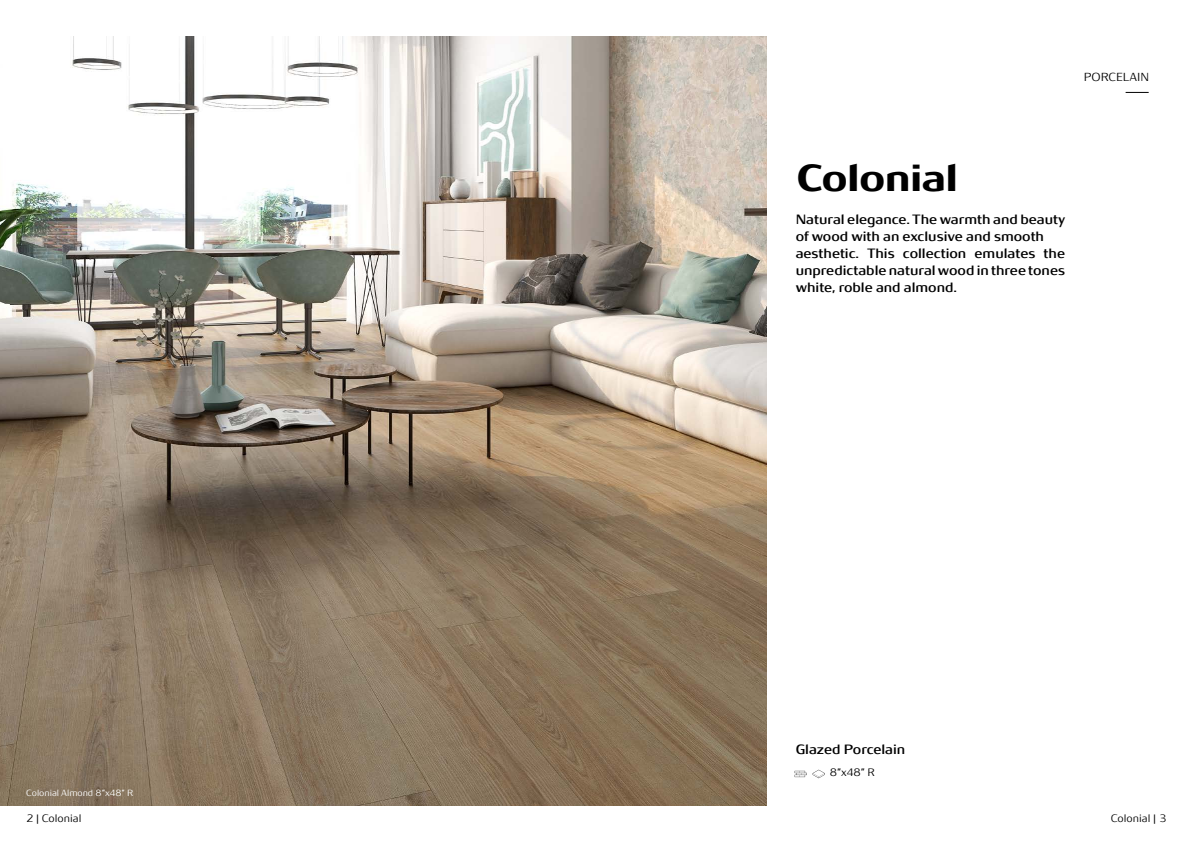
<style>
.page{position:relative;width:1191px;height:842px;background:#fff}
.page>*{position:absolute;margin:0;border:0;box-sizing:border-box;transform-origin:0 0}
.t1{font:700 42px "Roca";color:#000}
.t2{font:15px/17px "Roca";color:#000}
.t3{font:300 13px "Roca";color:#000}
.t4{font:300 12px "Roca";color:#000}
.t5{font:300 10px "Roca";color:#fff}
</style>
<div class="page">
<img style="left:0;top:36px;width:767px;height:770px">
<svg style="left:1125px;top:92px;width:23px;height:1px"></svg>
<svg style="left:794px;top:770px;width:31px;height:8px"></svg>
<p class="t5" style="left:26px;top:786px;width:109px">Colonial Almond 8”x48” R</p>
<p class="t3" style="left:1083px;top:68px;width:67px">PORCELAIN</p>
<h1 class="t1" style="left:796px;top:150px;width:163px">Colonial</h1>
<p class="t2" style="left:795px;top:210px;width:271px">Natural elegance. The warmth and beauty of wood with an exclusive and smooth aesthetic. This collection emulates the unpredictable natural wood in three tones white, roble and almond.</p>
<p class="t2" style="left:795px;top:740px;width:111px">Glazed Porcelain</p>
<p class="t4" style="left:830px;top:764px;width:47px">8”x48” R</p>
<p class="t4" style="left:27px;top:810px;width:56px">2 | Colonial</p>
<p class="t4" style="left:1110px;top:810px;width:57px">Colonial | 3</p>
</div>
